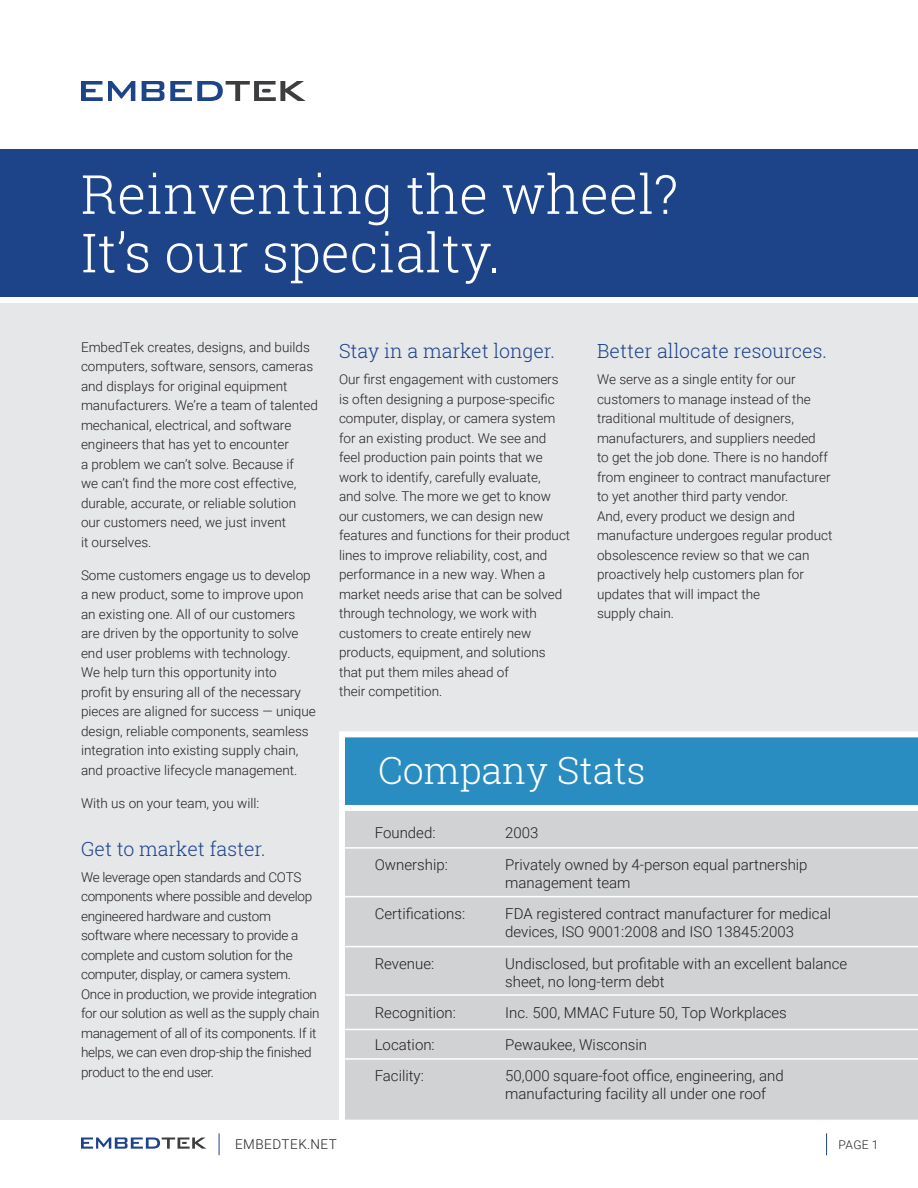
<style>
.page{position:relative;width:918px;height:1188px;background:#fff}
.page>*{position:absolute;margin:0;border:0;box-sizing:border-box;transform-origin:0 0}
.t1{font:300 54px/58.5px "Roboto Slab";color:#fff}
.t2{font:300 37.5px "Roboto Slab";color:#fff}
.t3{font:300 19.5px "Roboto Slab";color:#1d4389}
.t4{font:300 15px/18px "Roboto";color:#231f20}
.t5{font:300 13.5px/19.5px "Roboto";color:#231f20}
.t6{font:300 13.5px/19.5px "Roboto";letter-spacing:-.02em;color:#231f20}
.t7{font:300 13.5px "Roboto";letter-spacing:.035em;color:#231f20}
.t8{font:300 12px "Roboto";color:#231f20}
</style>
<div class="page">
<div style="left:0;top:149px;width:918px;height:148px;background:#1d4389"></div>
<div style="left:0;top:303px;width:918px;height:817px;background:#e6e7e9"></div>
<svg style="left:81px;top:81px;width:54px;height:20px"></svg>
<svg style="left:142px;top:81px;width:22px;height:20px"></svg>
<svg style="left:170px;top:81px;width:136px;height:20px"></svg>
<svg style="left:81px;top:1138px;width:125px;height:11px"></svg>
<svg style="left:219px;top:1133px;width:1px;height:22px"></svg>
<svg style="left:826px;top:1133px;width:1px;height:22px"></svg>
<svg style="left:339px;top:731px;width:579px;height:74px;background:#3d97c6"></svg>
<div style="left:339px;top:805px;width:579px;height:315px;background:#d1d2d4"></div>
<hr style="left:345px;top:847px;width:573px;height:2px;background:#fff">
<hr style="left:345px;top:896px;width:573px;height:1px;background:#fff">
<hr style="left:345px;top:946px;width:573px;height:1px;background:#fff">
<hr style="left:345px;top:994px;width:573px;height:2px;background:#fff">
<hr style="left:345px;top:1029px;width:573px;height:1px;background:#fff">
<hr style="left:345px;top:1058px;width:573px;height:2px;background:#fff">
<h1 class="t1" style="left:81px;top:164px;width:599px">Reinventing the wheel?<br>It’s our specialty.</h1>
<p class="t5" style="left:81px;top:337px;width:239px">EmbedTek creates, designs, and builds computers, software, sensors, cameras and displays for original equipment manufacturers. We’re a team of talented mechanical, electrical, and software engineers that has yet to encounter<br>a problem we can’t solve. Because if<br>we can’t find the more cost effective, durable, accurate, or reliable solution our customers need, we just invent<br>it ourselves.</p>
<p class="t5" style="left:81px;top:565px;width:236px">Some customers engage us to develop a new product, some to improve upon an existing one. All of our customers are driven by the opportunity to solve end user problems with technology.<br>We help turn this opportunity into<br>profit by ensuring all of the necessary pieces are aligned for success — unique design, reliable components, seamless integration into existing supply chain, and proactive lifecycle management.</p>
<p class="t5" style="left:81px;top:792px;width:180px">With us on your team, you will:</p>
<h3 class="t3" style="left:81px;top:835px;width:186px">Get to market faster.</h3>
<p class="t6" style="left:81px;top:867px;width:240px">We leverage open standards and COTS components where possible and develop engineered hardware and custom software where necessary to provide a complete and custom solution for the computer, display, or camera system.<br>Once in production, we provide integration for our solution as well as the supply chain management of all of its components. If it helps, we can even drop-ship the finished product to the end user.</p>
<h3 class="t3" style="left:339px;top:337px;width:218px">Stay in a market longer.</h3>
<p class="t5" style="left:339px;top:369px;width:233px">Our first engagement with customers is often designing a purpose-specific computer, display, or camera system for an existing product. We see and feel production pain points that we work to identify, carefully evaluate,<br>and solve. The more we get to know our customers, we can design new features and functions for their product lines to improve reliability, cost, and performance in a new way. When a market needs arise that can be solved through technology, we work with customers to create entirely new products, equipment, and solutions that put them miles ahead of<br>their competition.</p>
<h3 class="t3" style="left:597px;top:337px;width:232px">Better allocate resources.</h3>
<p class="t5" style="left:597px;top:369px;width:237px">We serve as a single entity for our customers to manage instead of the traditional multitude of designers, manufacturers, and suppliers needed<br>to get the job done. There is no handoff from engineer to contract manufacturer to yet another third party vendor.<br>And, every product we design and manufacture undergoes regular product obsolescence review so that we can proactively help customers plan for updates that will impact the<br>supply chain.</p>
<h2 class="t2" style="left:378px;top:744px;width:269px">Company Stats</h2>
<p class="t4" style="left:375px;top:823px;width:62px">Founded:</p>
<p class="t4" style="left:505px;top:823px;width:35px">2003</p>
<p class="t4" style="left:375px;top:855px;width:75px">Ownership:</p>
<p class="t4" style="left:505px;top:855px;width:304px">Privately owned by 4-person equal partnership management team</p>
<p class="t4" style="left:375px;top:904px;width:92px">Certifications:</p>
<p class="t4" style="left:505px;top:904px;width:327px">FDA registered contract manufacturer for medical devices, ISO 9001:2008 and ISO 13845:2003</p>
<p class="t4" style="left:375px;top:954px;width:61px">Revenue:</p>
<p class="t4" style="left:505px;top:954px;width:343px">Undisclosed, but profitable with an excellent balance sheet, no long-term debt</p>
<p class="t4" style="left:375px;top:1003px;width:83px">Recognition:</p>
<p class="t4" style="left:505px;top:1003px;width:283px">Inc. 500, MMAC Future 50, Top Workplaces</p>
<p class="t4" style="left:375px;top:1035px;width:62px">Location:</p>
<p class="t4" style="left:505px;top:1035px;width:143px">Pewaukee, Wisconsin</p>
<p class="t4" style="left:375px;top:1066px;width:51px">Facility:</p>
<p class="t4" style="left:505px;top:1066px;width:280px">50,000 square-foot office, engineering, and manufacturing facility all under one roof</p>
<p class="t7" style="left:235px;top:1135px;width:103px">EMBEDTEK.NET</p>
<p class="t8" style="left:838px;top:1136px;width:42px">PAGE 1</p>
</div>
